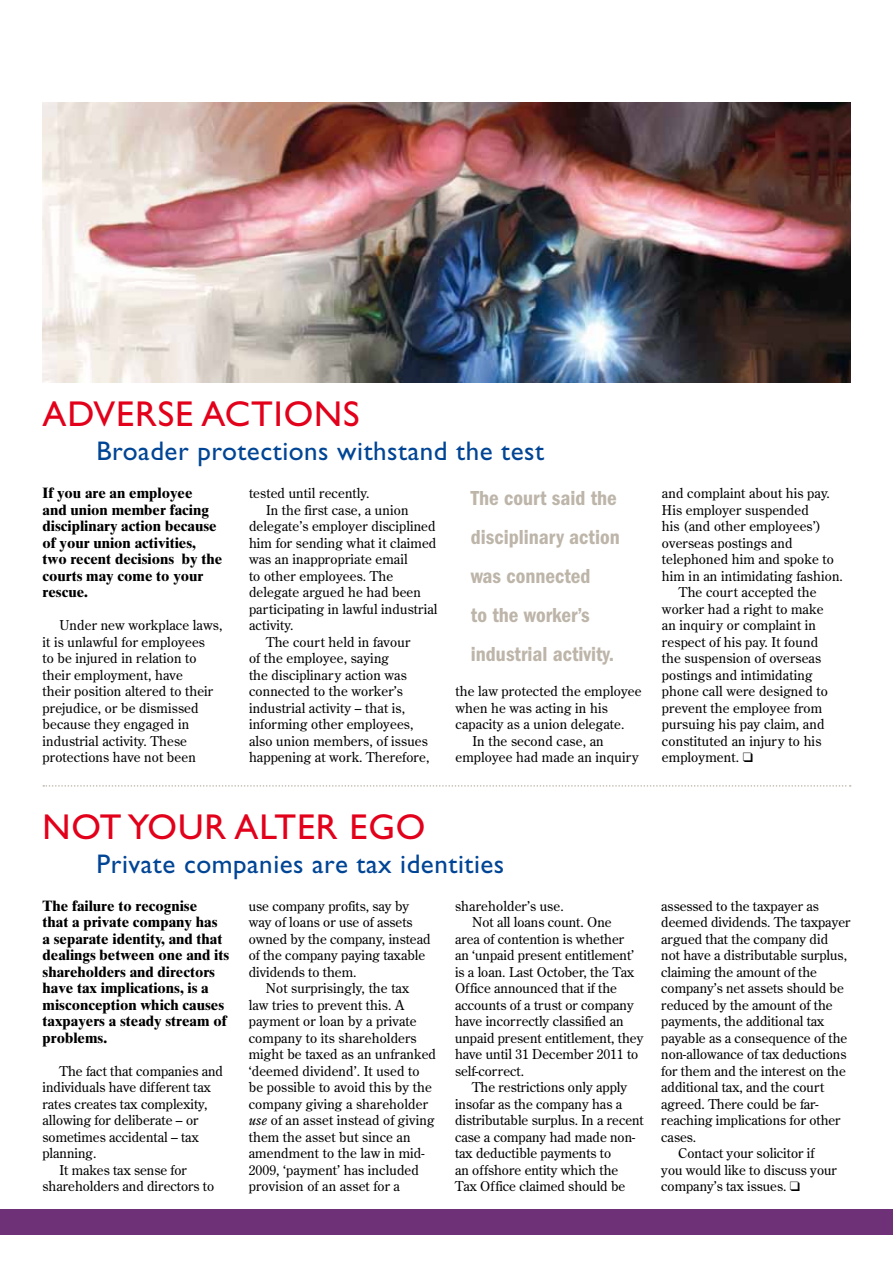
<style>
.page{position:relative;width:893px;height:1263px;background:#fff}
.page>*{position:absolute;margin:0;border:0;box-sizing:border-box;transform-origin:0 0}
.t1{font:36px "Gill Sans";letter-spacing:.025em;color:#e2001a}
.t2{font:27px "Gill Sans";letter-spacing:.02em;color:#004595}
.t3{font:21px/39px "ITC Franklin Gothic Std Dm Cd";color:#bdb5a9}
.t4{font:700 15px/16.5px "Times Ten";color:#000}
.t5{font:13.5px/16.5px "Century Old Style";letter-spacing:.01em;color:#000}
.s1{font-style:italic}
</style>
<div class="page">
<div style="left:0;top:1209px;width:893px;height:26px;background:#6e3076"></div>
<img style="left:43px;top:102px;width:807px;height:281px">
<svg style="left:43px;top:785px;width:808px;height:2px"></svg>
<h1 class="t1" style="left:43px;top:393px;width:319px">ADVERSE ACTIONS</h1>
<h2 class="t2" style="left:97px;top:435px;width:449px">Broader protections withstand the test</h2>
<p class="t4" style="left:43px;top:484px;width:181px">If you are an employee<br>and union member facing disciplinary action because of your union activities, two recent decisions by the courts may come to your rescue.</p>
<p class="t5" style="left:43px;top:616px;width:181px;text-indent:17px">Under new workplace laws, it is unlawful for employees<br>to be injured in relation to their employment, have<br>their position altered to their prejudice, or be dismissed because they engaged in industrial activity. These protections have not been</p>
<p class="t5" style="left:249px;top:484px;width:122px">tested until recently.</p>
<p class="t5" style="left:266px;top:501px;width:144px">In the first case, a union</p>
<p class="t5" style="left:249px;top:517px;width:188px">delegate’s employer disciplined</p>
<p class="t5" style="left:249px;top:534px;width:189px">him for sending what it claimed</p>
<p class="t5" style="left:249px;top:550px;width:160px">was an inappropriate email</p>
<p class="t5" style="left:249px;top:567px;width:146px">to other employees. The</p>
<p class="t5" style="left:249px;top:583px;width:173px">delegate argued he had been</p>
<p class="t5" style="left:249px;top:600px;width:190px">participating in lawful industrial</p>
<p class="t5" style="left:249px;top:616px;width:46px">activity.</p>
<p class="t5" style="left:266px;top:633px;width:146px">The court held in favour</p>
<p class="t5" style="left:249px;top:649px;width:142px">of the employee, saying</p>
<p class="t5" style="left:249px;top:666px;width:159px">the disciplinary action was</p>
<p class="t5" style="left:249px;top:682px;width:155px">connected to the worker’s</p>
<p class="t5" style="left:249px;top:699px;width:158px">industrial activity – that is,</p>
<p class="t5" style="left:249px;top:715px;width:166px">informing other employees,</p>
<p class="t5" style="left:249px;top:732px;width:180px">also union members, of issues</p>
<p class="t5" style="left:249px;top:748px;width:182px">happening at work. Therefore,</p>
<h3 class="t3" style="left:471px;top:479px;width:150px">The court said the disciplinary action was connected<br>to the worker’s industrial activity.</h3>
<p class="t5" style="left:455px;top:682px;width:188px">the law protected the employee</p>
<p class="t5" style="left:455px;top:699px;width:154px">when he was acting in his</p>
<p class="t5" style="left:455px;top:715px;width:171px">capacity as a union delegate.</p>
<p class="t5" style="left:472px;top:732px;width:133px">In the second case, an</p>
<p class="t5" style="left:455px;top:748px;width:185px">employee had made an inquiry</p>
<p class="t5" style="left:662px;top:484px;width:169px">and complaint about his pay.</p>
<p class="t5" style="left:662px;top:501px;width:148px">His employer suspended</p>
<p class="t5" style="left:662px;top:517px;width:161px">his (and other employees’)</p>
<p class="t5" style="left:662px;top:534px;width:132px">overseas postings and</p>
<p class="t5" style="left:662px;top:550px;width:173px">telephoned him and spoke to</p>
<p class="t5" style="left:662px;top:567px;width:183px">him in an intimidating fashion.</p>
<p class="t5" style="left:679px;top:583px;width:139px">The court accepted the</p>
<p class="t5" style="left:662px;top:600px;width:163px">worker had a right to make</p>
<p class="t5" style="left:662px;top:616px;width:156px">an inquiry or complaint in</p>
<p class="t5" style="left:662px;top:633px;width:158px">respect of his pay. It found</p>
<p class="t5" style="left:662px;top:649px;width:161px">the suspension of overseas</p>
<p class="t5" style="left:662px;top:666px;width:152px">postings and intimidating</p>
<p class="t5" style="left:662px;top:682px;width:168px">phone call were designed to</p>
<p class="t5" style="left:662px;top:699px;width:162px">prevent the employee from</p>
<p class="t5" style="left:662px;top:715px;width:164px">pursuing his pay claim, and</p>
<p class="t5" style="left:662px;top:732px;width:161px">constituted an injury to his</p>
<p class="t5" style="left:662px;top:748px;width:93px">employment. ❑</p>
<h1 class="t1" style="left:43px;top:806px;width:27px">Not</h1>
<h1 class="t1" style="left:128px;top:806px;width:47px">your</h1>
<h1 class="t1" style="left:235px;top:806px;width:162px">alter ego</h1>
<h2 class="t2" style="left:97px;top:848px;width:409px">Private companies are tax identities</h2>
<p class="t4" style="left:43px;top:897px;width:188px">The failure to recognise<br>that a private company has<br>a separate identity, and that dealings between one and its shareholders and directors have tax implications, is a misconception which causes taxpayers a steady stream of problems.</p>
<p class="t5" style="left:60px;top:1062px;width:165px">The fact that companies and</p>
<p class="t5" style="left:43px;top:1078px;width:170px">individuals have different tax</p>
<p class="t5" style="left:43px;top:1095px;width:166px">rates creates tax complexity,</p>
<p class="t5" style="left:43px;top:1111px;width:157px">allowing for deliberate – or</p>
<p class="t5" style="left:43px;top:1128px;width:158px">sometimes accidental – tax</p>
<p class="t5" style="left:43px;top:1144px;width:55px">planning.</p>
<p class="t5" style="left:60px;top:1161px;width:129px">It makes tax sense for</p>
<p class="t5" style="left:43px;top:1177px;width:173px">shareholders and directors to</p>
<p class="t5" style="left:455px;top:897px;width:110px">shareholder’s use.</p>
<p class="t5" style="left:472px;top:913px;width:141px">Not all loans count. One</p>
<p class="t5" style="left:455px;top:930px;width:171px">area of contention is whether</p>
<p class="t5" style="left:455px;top:946px;width:181px">an ‘unpaid present entitlement’</p>
<p class="t5" style="left:455px;top:963px;width:181px">is a loan. Last October, the Tax</p>
<p class="t5" style="left:455px;top:979px;width:163px">Office announced that if the</p>
<p class="t5" style="left:455px;top:996px;width:180px">accounts of a trust or company</p>
<p class="t5" style="left:455px;top:1012px;width:170px">have incorrectly classified an</p>
<p class="t5" style="left:455px;top:1029px;width:190px">unpaid present entitlement, they</p>
<p class="t5" style="left:455px;top:1045px;width:185px">have until 31 December 2011 to</p>
<p class="t5" style="left:455px;top:1062px;width:71px">self-correct.</p>
<p class="t5" style="left:472px;top:1078px;width:157px">The restrictions only apply</p>
<p class="t5" style="left:455px;top:1095px;width:169px">insofar as the company has a</p>
<p class="t5" style="left:455px;top:1111px;width:190px">distributable surplus. In a recent</p>
<p class="t5" style="left:455px;top:1128px;width:182px">case a company had made non-</p>
<p class="t5" style="left:455px;top:1144px;width:158px">tax deductible payments to</p>
<p class="t5" style="left:455px;top:1161px;width:165px">an offshore entity which the</p>
<p class="t5" style="left:455px;top:1177px;width:172px">Tax Office claimed should be</p>
<p class="t5" style="left:249px;top:897px;width:162px">use company profits, say by</p>
<p class="t5" style="left:249px;top:913px;width:165px">way of loans or use of assets</p>
<p class="t5" style="left:249px;top:930px;width:183px">owned by the company, instead</p>
<p class="t5" style="left:249px;top:946px;width:178px">of the company paying taxable</p>
<p class="t5" style="left:249px;top:963px;width:109px">dividends to them.</p>
<p class="t5" style="left:266px;top:979px;width:145px">Not surprisingly, the tax</p>
<p class="t5" style="left:249px;top:996px;width:157px">law tries to prevent this. A</p>
<p class="t5" style="left:249px;top:1012px;width:169px">payment or loan by a private</p>
<p class="t5" style="left:249px;top:1029px;width:169px">company to its shareholders</p>
<p class="t5" style="left:249px;top:1045px;width:189px">might be taxed as an unfranked</p>
<p class="t5" style="left:249px;top:1062px;width:172px">‘deemed dividend’. It used to</p>
<p class="t5" style="left:249px;top:1078px;width:185px">be possible to avoid this by the</p>
<p class="t5" style="left:249px;top:1095px;width:181px">company giving a shareholder</p>
<p class="t5" style="left:249px;top:1111px;width:187px"><span class="s1">use</span> of an asset instead of giving</p>
<p class="t5" style="left:249px;top:1128px;width:163px">them the asset but since an</p>
<p class="t5" style="left:249px;top:1144px;width:177px">amendment to the law in mid-</p>
<p class="t5" style="left:249px;top:1161px;width:172px">2009, ‘payment’ has included</p>
<p class="t5" style="left:249px;top:1177px;width:153px">provision of an asset for a</p>
<p class="t5" style="left:661px;top:897px;width:159px">assessed to the taxpayer as</p>
<p class="t5" style="left:661px;top:913px;width:191px">deemed dividends. The taxpayer</p>
<p class="t5" style="left:661px;top:930px;width:168px">argued that the company did</p>
<p class="t5" style="left:661px;top:946px;width:187px">not have a distributable surplus,</p>
<p class="t5" style="left:661px;top:963px;width:157px">claiming the amount of the</p>
<p class="t5" style="left:661px;top:979px;width:184px">company’s net assets should be</p>
<p class="t5" style="left:661px;top:996px;width:173px">reduced by the amount of the</p>
<p class="t5" style="left:661px;top:1012px;width:165px">payments, the additional tax</p>
<p class="t5" style="left:661px;top:1029px;width:187px">payable as a consequence of the</p>
<p class="t5" style="left:661px;top:1045px;width:187px">non-allowance of tax deductions</p>
<p class="t5" style="left:661px;top:1062px;width:186px">for them and the interest on the</p>
<p class="t5" style="left:661px;top:1078px;width:165px">additional tax, and the court</p>
<p class="t5" style="left:661px;top:1095px;width:159px">agreed. There could be far-</p>
<p class="t5" style="left:661px;top:1111px;width:181px">reaching implications for other</p>
<p class="t5" style="left:661px;top:1128px;width:37px">cases.</p>
<p class="t5" style="left:678px;top:1144px;width:138px">Contact your solicitor if</p>
<p class="t5" style="left:661px;top:1161px;width:177px">you would like to discuss your</p>
<p class="t5" style="left:661px;top:1177px;width:140px">company’s tax issues. ❑</p>
</div>
